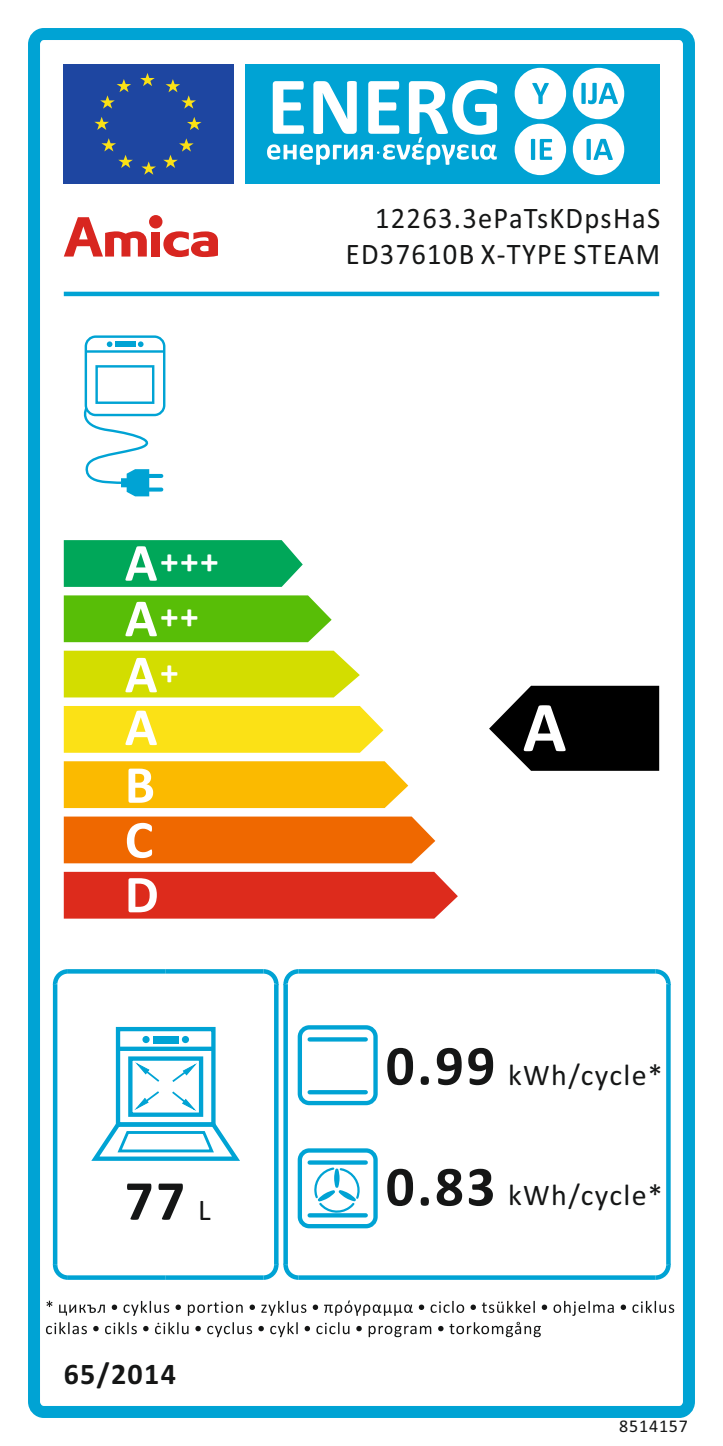
<style>
.page{position:relative;width:723px;height:1446px;background:#fff}
.page>*{position:absolute;margin:0;border:0;box-sizing:border-box;transform-origin:0 0}
.t1{font:700 72px "Calibri";color:#fff}
.t2{font:700 57px "Calibri";color:#151616}
.t3{font:700 54px/54.9px "Calibri";color:#fff}
.t4{font:700 36px/55.5px "Calibri";color:#fff}
.t5{font:30px/36.6px "Calibri";letter-spacing:.045em;color:#151616;text-align:right;scale:.95 1}
.t6{font:30px "Calibri";letter-spacing:.045em;color:#151616}
.t7{font:700 30px "Calibri";letter-spacing:.045em;color:#151616}
.t8{font:18px "Calibri";letter-spacing:.045em;color:#151616}
.s1{font-size:54px}
.s2{font-size:36px}
.s3{font-weight:400;font-size:30px}
.s4{font-weight:700;font-size:57px}
</style>
<div class="page">
<svg style="left:47px;top:1300px;width:134px;height:16px"></svg>
<svg style="left:188px;top:1301px;width:130px;height:15px"></svg>
<svg style="left:324px;top:1300px;width:100px;height:16px"></svg>
<svg style="left:430px;top:1301px;width:117px;height:12px"></svg>
<svg style="left:553px;top:1301px;width:121px;height:15px"></svg>
<svg style="left:46px;top:1322px;width:252px;height:15px"></svg>
<svg style="left:305px;top:1322px;width:236px;height:15px"></svg>
<div style="left:28px;top:28px;width:667px;height:1390px;border:12px solid #00a3d4;border-radius:10px"></div>
<div style="left:64px;top:64px;width:170px;height:119px;background:#1e46a1"></div>
<svg style="left:141px;top:161px;width:15px;height:14px"></svg>
<svg style="left:140px;top:73px;width:15px;height:13px"></svg>
<svg style="left:187px;top:117px;width:15px;height:13px"></svg>
<svg style="left:94px;top:117px;width:15px;height:13px"></svg>
<svg style="left:100px;top:79px;width:31px;height:30px"></svg>
<svg style="left:101px;top:138px;width:32px;height:30px"></svg>
<svg style="left:163px;top:138px;width:31px;height:30px"></svg>
<svg style="left:166px;top:79px;width:30px;height:30px"></svg>
<div style="left:245px;top:64px;width:414px;height:119px;background:#00a3d4"></div>
<div style="left:515px;top:68px;width:51px;height:51px;background:#fff;border-radius:50%"></div>
<svg style="left:532px;top:83px;width:17px;height:21px"></svg>
<div style="left:573px;top:68px;width:51px;height:51px;background:#fff;border-radius:50%"></div>
<svg style="left:581px;top:83px;width:37px;height:21px"></svg>
<div style="left:515px;top:124px;width:51px;height:51px;background:#fff;border-radius:50%"></div>
<svg style="left:531px;top:139px;width:21px;height:21px"></svg>
<div style="left:573px;top:124px;width:51px;height:51px;background:#fff;border-radius:50%"></div>
<svg style="left:586px;top:139px;width:27px;height:21px"></svg>
<hr style="left:64px;top:292px;width:595px;height:4px;background:#00a3d4">
<div style="left:298px;top:1025px;width:80px;height:80px;border:4px solid #00a3d4;border-radius:9px"></div>
<svg style="left:310px;top:1037px;width:56px;height:4px"></svg>
<svg style="left:310px;top:1090px;width:56px;height:4px"></svg>
<div style="left:298px;top:1148px;width:80px;height:80px;border:4px solid #00a3d4;border-radius:9px"></div>
<svg style="left:310px;top:1160px;width:56px;height:4px"></svg>
<svg style="left:310px;top:1213px;width:56px;height:4px"></svg>
<svg style="left:312px;top:1167px;width:49px;height:50px"></svg>
<div style="left:85px;top:335px;width:80px;height:81px;border:2px solid #00a3d4;border-radius:10px"></div>
<hr style="left:86px;top:350px;width:78px;height:3px;background:#00a3d4">
<svg style="left:107px;top:341px;width:5px;height:6px"></svg>
<svg style="left:138px;top:341px;width:6px;height:6px"></svg>
<div style="left:115px;top:341px;width:20px;height:6px;background:#00a3d4"></div>
<div style="left:95px;top:365px;width:59px;height:39px;border:2px solid #00a3d4"></div>
<svg style="left:83px;top:406px;width:79px;height:90px"></svg>
<hr style="left:149px;top:474px;width:12px;height:4px;background:#00a3d4">
<svg style="left:149px;top:487px;width:12px;height:4px"></svg>
<div style="left:64px;top:595px;width:268px;height:47px;background:#58be07"></div>
<div style="left:64px;top:706px;width:319px;height:47px;background:#fbe116"></div>
<div style="left:64px;top:761px;width:344px;height:47px;background:#fbba00"></div>
<div style="left:64px;top:816px;width:371px;height:47px;background:#ef6800"></div>
<div style="left:64px;top:872px;width:394px;height:46px;background:#dd2b1c"></div>
<div style="left:64px;top:651px;width:296px;height:46px;background:#d3dd00"></div>
<svg style="left:64px;top:540px;width:239px;height:47px;background:#0cab61"></svg>
<svg style="left:489px;top:686px;width:170px;height:85px;background:#1f1f1f"></svg>
<svg style="left:52px;top:969px;width:20px;height:19px"></svg>
<svg style="left:68px;top:969px;width:98px;height:4px"></svg>
<svg style="left:166px;top:969px;width:93px;height:4px"></svg>
<svg style="left:52px;top:1260px;width:16px;height:20px"></svg>
<div style="left:68px;top:1275px;width:98px;height:5px;background:#00a3d4"></div>
<div style="left:166px;top:1275px;width:97px;height:5px;background:#00a3d4"></div>
<hr style="left:53px;top:984px;width:4px;height:281px;background:#00a3d4">
<svg style="left:274px;top:988px;width:4px;height:272px"></svg>
<svg style="left:259px;top:969px;width:44px;height:19px"></svg>
<svg style="left:259px;top:1260px;width:39px;height:20px"></svg>
<div style="left:283px;top:984px;width:5px;height:281px;background:#00a3d4"></div>
<svg style="left:298px;top:969px;width:353px;height:4px"></svg>
<svg style="left:651px;top:969px;width:20px;height:15px"></svg>
<svg style="left:656px;top:1265px;width:15px;height:15px"></svg>
<div style="left:666px;top:984px;width:5px;height:281px;background:#00a3d4"></div>
<div style="left:298px;top:1275px;width:358px;height:5px;background:#00a3d4"></div>
<div style="left:116px;top:1027px;width:100px;height:99px;border:4px solid #00a3d4"></div>
<div style="left:118px;top:1046px;width:95px;height:5px;background:#00a3d4"></div>
<div style="left:142px;top:1036px;width:8px;height:7px;background:#00a3d4;border-radius:50%"></div>
<div style="left:182px;top:1036px;width:7px;height:7px;background:#00a3d4;border-radius:50%"></div>
<div style="left:153px;top:1036px;width:26px;height:7px;background:#00a3d4"></div>
<div style="left:128px;top:1056px;width:75px;height:61px;border:4px solid #00a3d4"></div>
<svg style="left:137px;top:1063px;width:23px;height:19px"></svg>
<svg style="left:91px;top:1118px;width:149px;height:43px"></svg>
<svg style="left:136px;top:1091px;width:23px;height:18px"></svg>
<svg style="left:172px;top:1064px;width:23px;height:46px"></svg>
<svg style="left:267px;top:80px;width:230px;height:85px"></svg>
<svg style="left:163px;top:231px;width:55px;height:26px"></svg>
<div style="left:151px;top:232px;width:9px;height:25px;background:#d82620"></div>
<div style="left:149px;top:215px;width:13px;height:13px;background:#d82620;border-radius:50%"></div>
<svg style="left:64px;top:217px;width:83px;height:40px"></svg>
<p class="t4" style="left:125px;top:536px;width:95px"><span class="s1">A</span>+++<br><span class="s1">A</span>++</p>
<h3 class="t3" style="left:125px;top:652px;width:55px;line-height:52.8px">A<span class="s2">+<br></span>A</h3>
<h3 class="t3" style="left:125px;top:762px;width:36px;text-align:justify">B C D</h3>
<h2 class="t2" style="left:125px;top:1177px;width:87px">77 <span class="s3">L</span></h2>
<p class="t7" style="left:64px;top:1361px;width:114px">65/2014</p>
<p class="t5" style="left:346px;top:202px;width:332px">12263.3ePaTsKDpsHaS<br>ED37610B X-TYPE STEAM</p>
<h1 class="t1" style="left:523px;top:697px;width:45px">A</h1>
<p class="t6" style="left:386px;top:1062px;width:279px"><span class="s4">0.99</span> kWh/cycle*</p>
<p class="t6" style="left:386px;top:1183px;width:279px"><span class="s4">0.83</span> kWh/cycle*</p>
<p class="t8" style="left:619px;top:1418px;width:70px">8514157</p>
</div>
